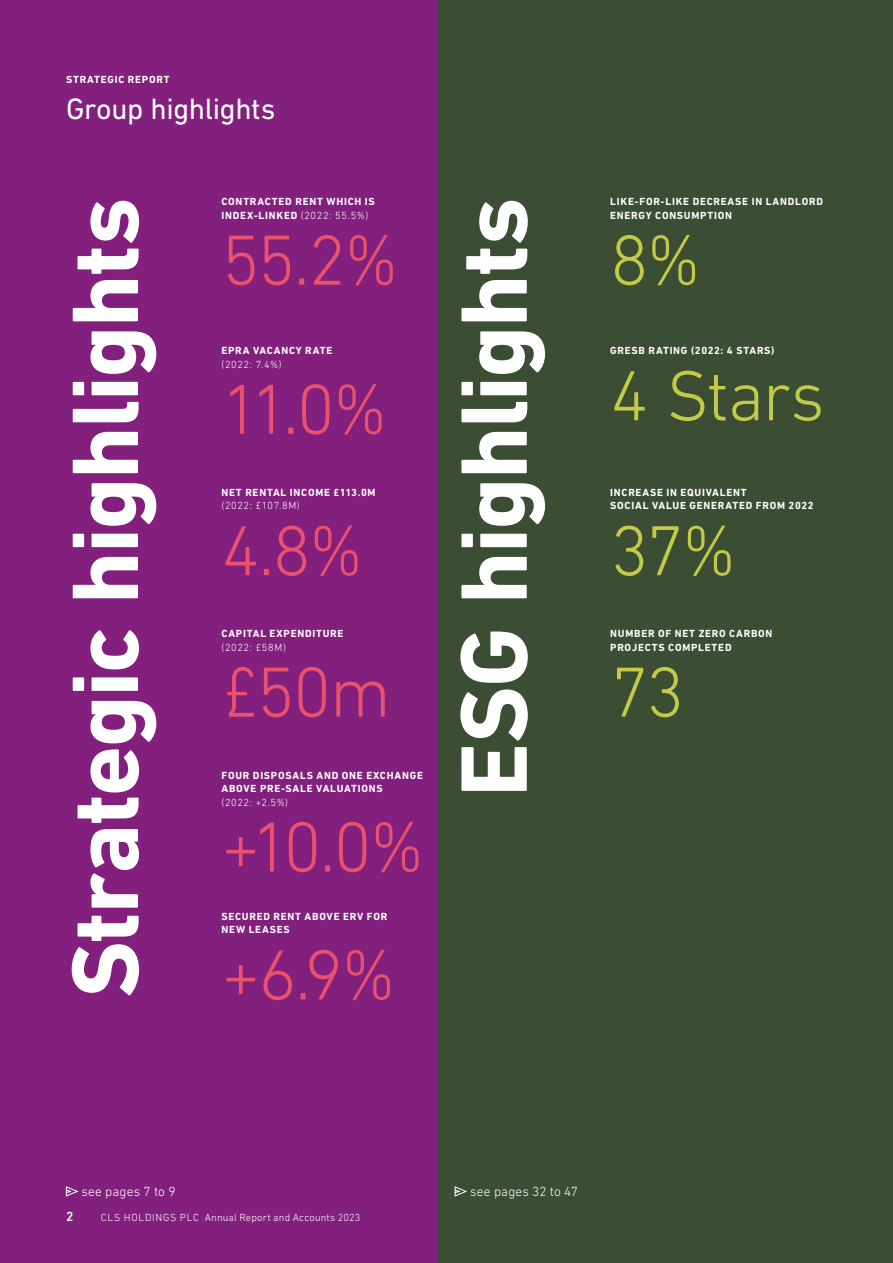
<style>
.page{position:relative;width:893px;height:1263px;background:#fff}
.page>*{position:absolute;margin:0;border:0;box-sizing:border-box;transform-origin:0 0}
.t1{font:700 96px "DIN Next LT Pro";letter-spacing:-.02em;color:#fff}
.t2{font:300 72px "DIN Next LT Pro";letter-spacing:-.035em;color:#ea516d}
.t3{font:300 72px "DIN Next LT Pro";letter-spacing:-.03em;color:#c3ca48}
.t4{font:30px "DIN Next LT Pro";letter-spacing:-.01em;color:#fff}
.t5{font:300 13.5px "DIN Next LT Pro";letter-spacing:.01em;color:#fff}
.t6{font:500 13.5px "DIN Next LT Pro";color:#fff}
.t7{font:700 10.5px/13.5px "DIN Next LT Pro";letter-spacing:.07em;color:#fff}
.t8{font:300 10.5px "DIN Next LT Pro";letter-spacing:.06em;color:#fff}
.t9{font:300 10.5px "DIN Next LT Pro";letter-spacing:.02em;color:#fff}
.s1{font-weight:300}
</style>
<div class="page">
<div style="left:438px;top:0;width:455px;height:1263px;background:#3b4d33"></div>
<div style="left:0;top:0;width:438px;height:1263px;background:#83207e"></div>
<hr style="left:892px;top:0;width:1px;height:1263px;background:#1d3058">
<svg style="left:65px;top:1186px;width:14px;height:11px"></svg>
<svg style="left:454px;top:1186px;width:13px;height:11px"></svg>
<p class="t7" style="left:66px;top:72px;width:105px">STRATEGIC REPORT</p>
<h3 class="t4" style="left:66px;top:92px;width:211px">Group highlights</h3>
<p class="t7" style="left:221px;top:195px;width:155px">CONTRACTED RENT WHICH IS<br>INDEX-LINKED <span class="s1">(2022: 55.5%)</span></p>
<h2 class="t2" style="left:221px;top:219px;width:179px">55.2%</h2>
<h1 class="t1" style="left:49px;top:998px;width:802px;rotate:-90deg">Strategic highlights</h1>
<h1 class="t1" style="left:438px;top:797px;width:601px;rotate:-90deg">ESG highlights</h1>
<p class="t7" style="left:221px;top:344px;width:112px">EPRA VACANCY RATE</p>
<p class="t8" style="left:221px;top:358px;width:62px">(2022: 7.4%)</p>
<h2 class="t2" style="left:221px;top:368px;width:168px">11.0%</h2>
<p class="t7" style="left:221px;top:485px;width:156px">NET RENTAL INCOME £113.0M</p>
<p class="t8" style="left:221px;top:500px;width:80px">(2022: £107.8M)</p>
<h2 class="t2" style="left:221px;top:509px;width:144px">4.8%</h2>
<p class="t7" style="left:221px;top:627px;width:124px">CAPITAL EXPENDITURE</p>
<p class="t8" style="left:221px;top:641px;width:66px">(2022: £58M)</p>
<h2 class="t2" style="left:221px;top:651px;width:171px">£50m</h2>
<p class="t7" style="left:221px;top:768px;width:203px">FOUR DISPOSALS AND ONE EXCHANGE<br>ABOVE PRE-SALE VALUATIONS</p>
<p class="t8" style="left:221px;top:796px;width:68px">(2022: +2.5%)</p>
<h2 class="t2" style="left:221px;top:806px;width:205px">+10.0%</h2>
<p class="t7" style="left:222px;top:909px;width:167px">SECURED RENT ABOVE ERV FOR<br>NEW LEASES</p>
<h2 class="t2" style="left:222px;top:934px;width:176px">+6.9%</h2>
<p class="t7" style="left:610px;top:195px;width:214px">LIKE-FOR-LIKE DECREASE IN LANDLORD<br>ENERGY CONSUMPTION</p>
<h2 class="t3" style="left:610px;top:219px;width:93px">8%</h2>
<p class="t7" style="left:610px;top:344px;width:166px">GRESB RATING (2022: 4 STARS)</p>
<h2 class="t3" style="left:610px;top:354px;width:216px">4 Stars</h2>
<p class="t7" style="left:610px;top:485px;width:205px">INCREASE IN EQUIVALENT<br>SOCIAL VALUE GENERATED FROM 2022</p>
<h2 class="t3" style="left:610px;top:509px;width:128px">37%</h2>
<p class="t7" style="left:610px;top:627px;width:164px">NUMBER OF NET ZERO CARBON<br>PROJECTS COMPLETED</p>
<h2 class="t3" style="left:610px;top:651px;width:75px">73</h2>
<p class="t5" style="left:82px;top:1184px;width:96px">see pages 7 to 9</p>
<p class="t5" style="left:470px;top:1184px;width:109px">see pages 32 to 47</p>
<p class="t6" style="left:66px;top:1209px;width:9px">2</p>
<p class="t9" style="left:101px;top:1212px;width:261px">CLS HOLDINGS PLC Annual Report and Accounts 2023</p>
</div>
